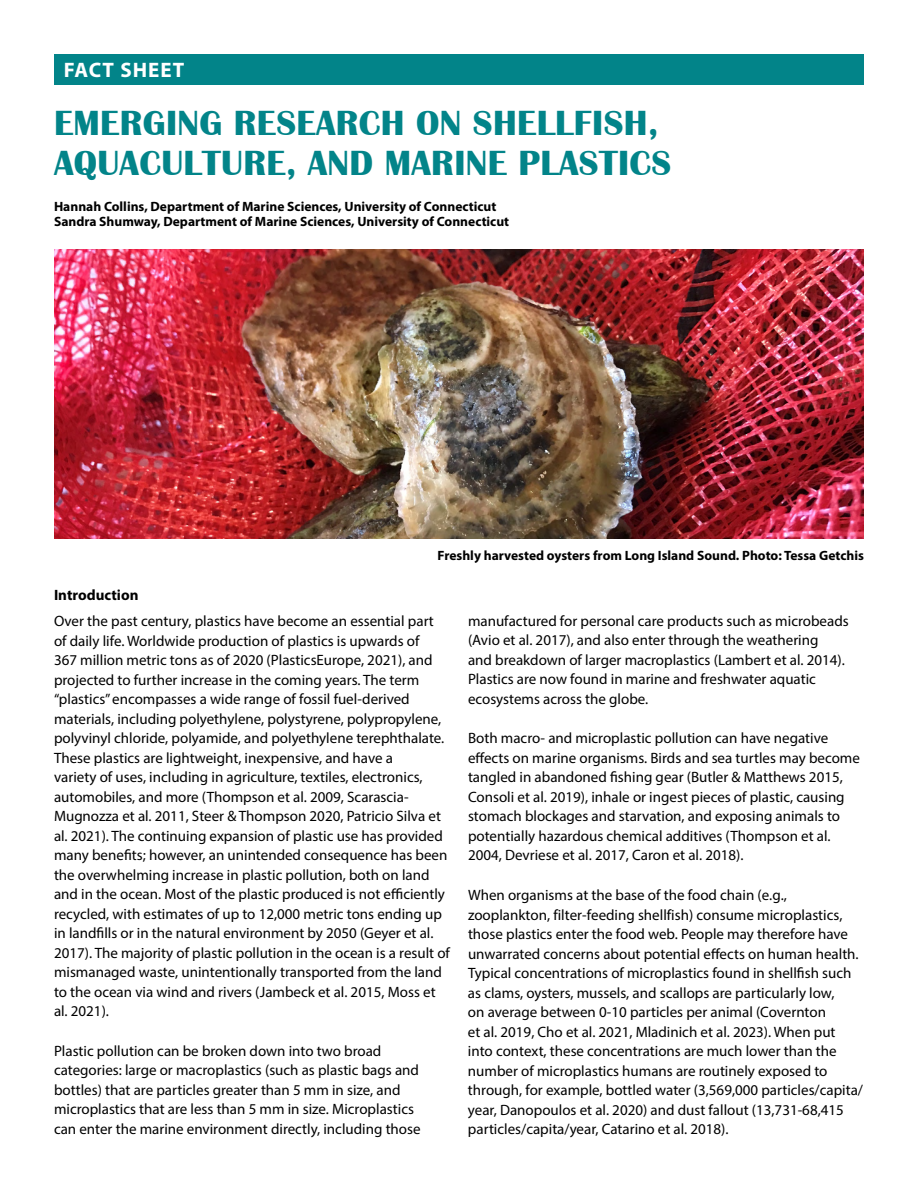
<style>
.page{position:relative;width:918px;height:1188px;background:#fff}
.page>*{position:absolute;margin:0;border:0;box-sizing:border-box;transform-origin:0 0}
.t1{font:700 36px/40.5px "Britannic";letter-spacing:.01em;color:#028489}
.t2{font:700 21px "Myriad Pro";letter-spacing:.05em;color:#fff}
.Body{font:15px/19.5px "Myriad Pro";color:#000}
.Question{font:700 15px "Myriad Pro";color:#000}
.Question-2{font:700 13.5px "Myriad Pro";color:#000}
</style>
<div class="page">
<div style="left:54px;top:54px;width:810px;height:30px;background:#028489"></div>
<img style="left:54px;top:249px;width:810px;height:290px">
<p class="t2" style="left:64px;top:56px;width:122px">FACT SHEET</p>
<p class="t1" style="left:54px;top:102px;width:619px">EMERGING RESEARCH ON SHELLFISH,<br>AQUACULTURE, AND MARINE PLASTICS</p>
<p class="Question-2" style="left:54px;top:198px;width:444px">Hannah Collins, Department of Marine Sciences, University of Connecticut</p>
<p class="Question-2" style="left:54px;top:213px;width:457px">Sandra Shumway, Department of Marine Sciences, University of Connecticut</p>
<p class="Question-2" style="left:438px;top:546px;width:428px">Freshly harvested oysters from Long Island Sound. Photo: Tessa Getchis</p>
<p class="Question" style="left:54px;top:585px;width:86px">Introduction</p>
<p class="Body" style="left:54px;top:611px;width:398px">Over the past century, plastics have become an essential part of daily life. Worldwide production of plastics is upwards of<br>367 million metric tons as of 2020 (PlasticsEurope, 2021), and projected to further increase in the coming years. The term “plastics” encompasses a wide range of fossil fuel-derived materials, including polyethylene, polystyrene, polypropylene, polyvinyl chloride, polyamide, and polyethylene terephthalate.<br>These plastics are lightweight, inexpensive, and have a<br>variety of uses, including in agriculture, textiles, electronics, automobiles, and more (Thompson et al. 2009, Scarascia-Mugnozza et al. 2011, Steer &amp; Thompson 2020, Patricio Silva et al. 2021). The continuing expansion of plastic use has provided many benefits; however, an unintended consequence has been the overwhelming increase in plastic pollution, both on land and in the ocean. Most of the plastic produced is not efficiently recycled, with estimates of up to 12,000 metric tons ending up in landfills or in the natural environment by 2050 (Geyer et al.<br>2017). The majority of plastic pollution in the ocean is a result of mismanaged waste, unintentionally transported from the land to the ocean via wind and rivers (Jambeck et al. 2015, Moss et al. 2021).</p>
<p class="Body" style="left:54px;top:1041px;width:368px">Plastic pollution can be broken down into two broad categories: large or macroplastics (such as plastic bags and bottles) that are particles greater than 5 mm in size, and microplastics that are less than 5 mm in size. Microplastics can enter the marine environment directly, including those</p>
<p class="Body" style="left:468px;top:610px;width:382px">manufactured for personal care products such as microbeads (Avio et al. 2017), and also enter through the weathering<br>and breakdown of larger macroplastics (Lambert et al. 2014).<br>Plastics are now found in marine and freshwater aquatic ecosystems across the globe.</p>
<p class="Body" style="left:468px;top:728px;width:393px">Both macro- and microplastic pollution can have negative effects on marine organisms. Birds and sea turtles may become tangled in abandoned fishing gear (Butler &amp; Matthews 2015, Consoli et al. 2019), inhale or ingest pieces of plastic, causing stomach blockages and starvation, and exposing animals to potentially hazardous chemical additives (Thompson et al.<br>2004, Devriese et al. 2017, Caron et al. 2018).</p>
<p class="Body" style="left:468px;top:885px;width:397px">When organisms at the base of the food chain (e.g., zooplankton, filter-feeding shellfish) consume microplastics, those plastics enter the food web. People may therefore have unwarrated concerns about potential effects on human health.<br>Typical concentrations of microplastics found in shellfish such as clams, oysters, mussels, and scallops are particularly low,<br>on average between 0-10 particles per animal (Covernton<br>et al. 2019, Cho et al. 2021, Mladinich et al. 2023). When put into context, these concentrations are much lower than the number of microplastics humans are routinely exposed to through, for example, bottled water (3,569,000 particles/capita/ year, Danopoulos et al. 2020) and dust fallout (13,731-68,415 particles/capita/year, Catarino et al. 2018).</p>
</div>
